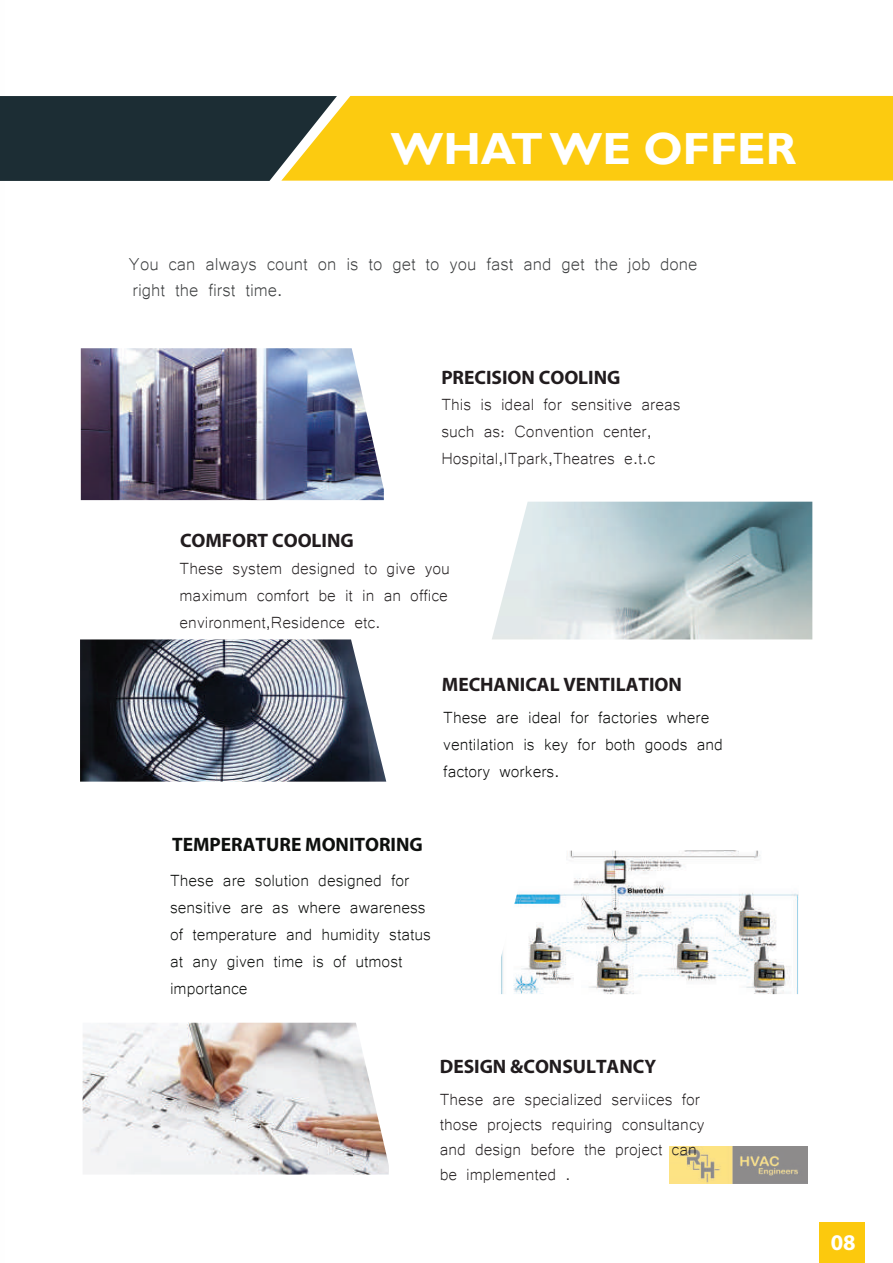
<style>
.page{position:relative;width:893px;height:1263px;background:#fff}
.page>*{position:absolute;margin:0;border:0;box-sizing:border-box;transform-origin:0 0}
.t1{font:700 45px "Gill Sans";color:#fff}
.t2{font:22.5px/25.5px "Microsoft Yi Baiti";color:#3b3d3e}
.t3{font:700 22.5px "Myriad Pro";color:#fff}
.t4{font:700 21.6px "Myriad Pro";color:#fff;scale:1.07 1}
.t5{font:21px/27px "Microsoft Yi Baiti";color:#231f20}
.t6{font:21px/27px "Microsoft Yi Baiti";color:#0a0c0a}
.t7{font:21px/27px "Microsoft Yi Baiti";color:#070807}
.t8{font:700 19.5px "Myriad Pro";color:#211c1e}
.t9{font:700 19.5px "Myriad Pro";color:#0e100e}
</style>
<div class="page">
<img style="left:669px;top:1147px;width:138px;height:36px">
<div style="left:819px;top:1222px;width:46px;height:41px;background:#fcc90d"></div>
<img style="left:81px;top:348px;width:303px;height:152px">
<img style="left:80px;top:639px;width:306px;height:143px">
<div style="left:0;top:96px;width:281px;height:85px;background:#1c2d34"></div>
<div style="left:281px;top:96px;width:612px;height:85px;background:#fccb10"></div>
<img style="left:492px;top:502px;width:320px;height:137px">
<img style="left:501px;top:851px;width:298px;height:143px">
<img style="left:83px;top:1023px;width:306px;height:151px">
<h1 class="t1" style="left:402px;top:115px;width:407px">WHAT WE OFFER</h1>
<h1 class="t1" style="left:391px;top:122px;width:407px">WHAT WE OFFER</h1>
<p class="t2" style="left:129px;top:250px;width:570px">You can always count on is to get to you fast and get the job done right the first time.</p>
<p class="t8" style="left:441px;top:365px;width:181px">PRECISION COOLING</p>
<p class="t5" style="left:441px;top:390px;width:241px">This is ideal for sensitive areas such as: Convention center,<br>Hospital,ITpark,Theatres e.t.c</p>
<p class="t8" style="left:180px;top:528px;width:175px">COMFORT COOLING</p>
<p class="t5" style="left:180px;top:553px;width:272px;text-align:justify">These system designed to give you maximum comfort be it in an office environment,Residence etc.</p>
<p class="t8" style="left:442px;top:672px;width:242px">MECHANICAL VENTILATION</p>
<p class="t7" style="left:443px;top:702px;width:281px">These are ideal for factories where ventilation is key for both goods and factory workers.</p>
<p class="t9" style="left:172px;top:831px;width:252px">TEMPERATURE MONITORING</p>
<p class="t6" style="left:170px;top:865px;width:263px">These are solution designed for sensitive are as where awareness of temperature and humidity status at any given time is of utmost importance</p>
<p class="t8" style="left:440px;top:1054px;width:218px">DESIGN &amp;CONSULTANCY</p>
<p class="t5" style="left:440px;top:1085px;width:266px;line-height:25.2px">These are specialized serviices for those projects requiring consultancy and design before the project can be implemented .</p>
<p class="t3" style="left:831px;top:1227px;width:26px">08</p>
<p class="t4" style="left:829px;top:1231px;width:26px">08</p>
</div>
